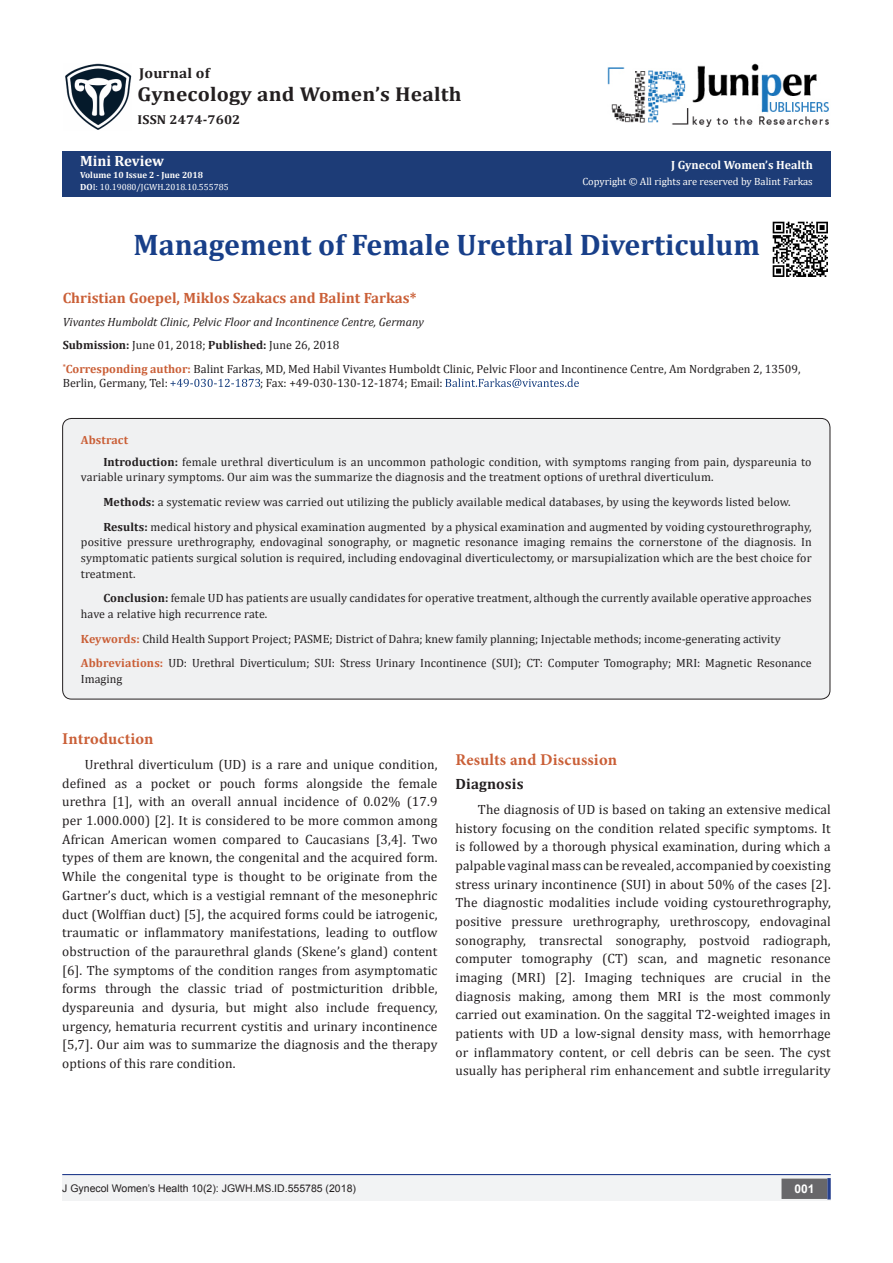
<style>
.page{position:relative;width:893px;height:1263px;background:#fff}
.page>*{position:absolute;margin:0;border:0;box-sizing:border-box;transform-origin:0 0}
.t1{font:700 29.85px "Cambria";color:#183f89}
.t2{font:700 20.1px "Cambria";letter-spacing:.01em;color:#231f20;scale:1.06 1}
.t3{font:700 16.5px "Minion Pro";letter-spacing:.01em;color:#ca5f37}
.t4{font:700 15px "Cambria";color:#ca5f37}
.t5{font:700 15px "Cambria";color:#fffefc}
.t6{font:700 15px "Cambria";letter-spacing:.01em;color:#231f20}
.t7{font:700 14.4px "Cambria";letter-spacing:.01em;color:#231f20;scale:1.06 1}
.t8{font:13.5px/18.8px "Cambria";letter-spacing:.01em;color:#231f20;text-align:justify}
.t9{font:700 12.9px "Cambria";letter-spacing:.01em;color:#231f20;scale:1.06 1}
.t10{font:12px/15.8px "Cambria";color:#231f20}
.t11{font:italic 12px "Cambria";color:#231f20}
.t12{font:700 12px "Cambria";color:#fffefc}
.t13{font:700 12px "Cambria";letter-spacing:.01em;color:#ca5f37}
.t14{font:700 12px "Arial";color:#fff}
.t15{font:10.5px "Arial";color:#231f20}
.t16{font:10.5px "Cambria";color:#fffefc}
.t17{font:9px "Cambria";color:#fff}
.t18{font:700 9px "Cambria";color:#fffefc}
.s1{font-weight:700}
.s2{font-weight:700;color:#ca5f37}
</style>
<div class="page">
<div style="left:62px;top:151px;width:769px;height:45px;background:#1d3c77"></div>
<div style="left:62px;top:1175px;width:441px;height:26px;background:#f2f3f4"></div>
<div style="left:503px;top:1175px;width:328px;height:26px;background:#f2f3f4"></div>
<div style="left:782px;top:1179px;width:45px;height:19px;background:#68676a"></div>
<div style="left:781px;top:1178px;width:46px;height:21px;border:2px solid #68676a"></div>
<svg style="left:827px;top:1178px;width:4px;height:21px"></svg>
<img style="left:65px;top:63px;width:66px;height:67px">
<img style="left:607px;top:63px;width:222px;height:64px">
<hr style="left:62px;top:1174px;width:769px;height:1px;background:#253f8e">
<svg style="left:170px;top:379px;width:90px;height:8px"></svg>
<svg style="left:445px;top:379px;width:134px;height:9px"></svg>
<div style="left:63px;top:418px;width:767px;height:281px;background:#f0f1f2;border-radius:9px"></div>
<img style="left:772px;top:221px;width:56px;height:56px">
<p class="t7" style="left:139px;top:63px;width:68px">Journal of</p>
<p class="t2" style="left:138px;top:80px;width:307px">Gynecology and Women’s Health</p>
<p class="t9" style="left:138px;top:110px;width:98px">ISSN 2474-7602</p>
<p class="t5" style="left:80px;top:150px;width:85px">Mini Review</p>
<p class="t18" style="left:80px;top:169px;width:125px">Volume 10 Issue 2 - June 2018</p>
<p class="t17" style="left:80px;top:182px;width:150px"><span class="s1">DO</span>I: 10.19080/JGWH.2018.10.555785</p>
<p class="t12" style="left:671px;top:157px;width:143px">J Gynecol Women’s Health</p>
<p class="t16" style="left:582px;top:175px;width:232px">Copyright © All rights are reserved by Balint Farkas</p>
<p class="t1" style="left:133px;top:224px;width:628px">Management of Female Urethral Diverticulum</p>
<p class="t4" style="left:63px;top:287px;width:355px">Christian Goepel, Miklos Szakacs and Balint Farkas*</p>
<p class="t11" style="left:63px;top:313px;width:363px">Vivantes Humboldt Clinic, Pelvic Floor and Incontinence Centre, Germany</p>
<p class="t10" style="left:63px;top:337px;width:278px"><span class="s1">Submission:</span> June 01, 2018; <span class="s1">Published:</span> June 26, 2018</p>
<p class="t10" style="left:63px;top:361px;width:739px;line-height:14.4px"><sup>*</sup><span class="s2">Corresponding author:</span> Balint Farkas, MD, Med Habil Vivantes Humboldt Clinic, Pelvic Floor and Incontinence Centre, Am Nordgraben 2, 13509,<br>Berlin, Germany, Tel:</p>
<p class="t10" style="left:260px;top:375px;width:184px">; Fax: +49-030-130-12-1874; Email:</p>
<p class="t13" style="left:81px;top:431px;width:49px">Abstract</p>
<p class="t10" style="left:81px;top:453px;width:732px;text-indent:22px"><span class="s1">Introduction:</span> female urethral diverticulum is an uncommon pathologic condition, with symptoms ranging from pain, dyspareunia to variable urinary symptoms. Our aim was the summarize the diagnosis and the treatment options of urethral diverticulum.</p>
<p class="t10" style="left:103px;top:494px;width:689px"><span class="s1">Methods:</span> a systematic review was carried out utilizing the publicly available medical databases, by using the keywords listed below.</p>
<p class="t10" style="left:81px;top:518px;width:732px;text-align:justify;text-indent:22px"><span class="s1">Results:</span> medical history and physical examination augmented by a physical examination and augmented by voiding cystourethrography, positive pressure urethrography, endovaginal sonography, or magnetic resonance imaging remains the cornerstone of the diagnosis. In symptomatic patients surgical solution is required, including endovaginal diverticulectomy, or marsupialization which are the best choice for treatment.</p>
<p class="t10" style="left:81px;top:590px;width:732px;text-indent:22px"><span class="s1">Conclusion:</span> female UD has patients are usually candidates for operative treatment, although the currently available operative approaches have a relative high recurrence rate.</p>
<p class="t10" style="left:81px;top:631px;width:701px"><span class="s2">Keywords:</span> Child Health Support Project; PASME; District of Dahra; knew family planning; Injectable methods; income-generating activity</p>
<p class="t10" style="left:81px;top:655px;width:732px"><span class="s2">Abbreviations:</span> UD: Urethral Diverticulum; SUI: Stress Urinary Incontinence (SUI); CT: Computer Tomography; MRI: Magnetic Resonance<br>Imaging</p>
<p class="t3" style="left:62px;top:727px;width:93px">Introduction</p>
<p class="t8" style="left:62px;top:755px;width:377px;text-indent:22px">Urethral diverticulum (UD) is a rare and unique condition, defined as a pocket or pouch forms alongside the female urethra [1], with an overall annual incidence of 0.02% (17.9 per 1.000.000) [2]. It is considered to be more common among African American women compared to Caucasians [3,4]. Two types of them are known, the congenital and the acquired form.<br>While the congenital type is thought to be originate from the Gartner’s duct, which is a vestigial remnant of the mesonephric duct (Wolffian duct) [5], the acquired forms could be iatrogenic, traumatic or inflammatory manifestations, leading to outflow obstruction of the paraurethral glands (Skene’s gland) content [6]. The symptoms of the condition ranges from asymptomatic forms through the classic triad of postmicturition dribble, dyspareunia and dysuria, but might also include frequency, urgency, hematuria recurrent cystitis and urinary incontinence [5,7]. Our aim was to summarize the diagnosis and the therapy options of this rare condition.</p>
<p class="t3" style="left:455px;top:748px;width:163px">Results and Discussion</p>
<p class="t6" style="left:455px;top:773px;width:70px">Diagnosis</p>
<p class="t8" style="left:455px;top:800px;width:377px;text-indent:22px">The diagnosis of UD is based on taking an extensive medical history focusing on the condition related specific symptoms. It is followed by a thorough physical examination, during which a palpable vaginal mass can be revealed, accompanied by coexisting stress urinary incontinence (SUI) in about 50% of the cases [2].<br>The diagnostic modalities include voiding cystourethrography, positive pressure urethrography, urethroscopy, endovaginal sonography, transrectal sonography, postvoid radiograph, computer tomography (CT) scan, and magnetic resonance imaging (MRI) [2]. Imaging techniques are crucial in the diagnosis making, among them MRI is the most commonly carried out examination. On the saggital T2-weighted images in patients with UD a low-signal density mass, with hemorrhage or inflammatory content, or cell debris can be seen. The cyst usually has peripheral rim enhancement and subtle irregularity</p>
<p class="t15" style="left:62px;top:1181px;width:295px">J Gynecol Women’s Health 10(2): JGWH.MS.ID.555785 (2018)</p>
<p class="t14" style="left:794px;top:1181px;width:22px">001</p>
</div>
